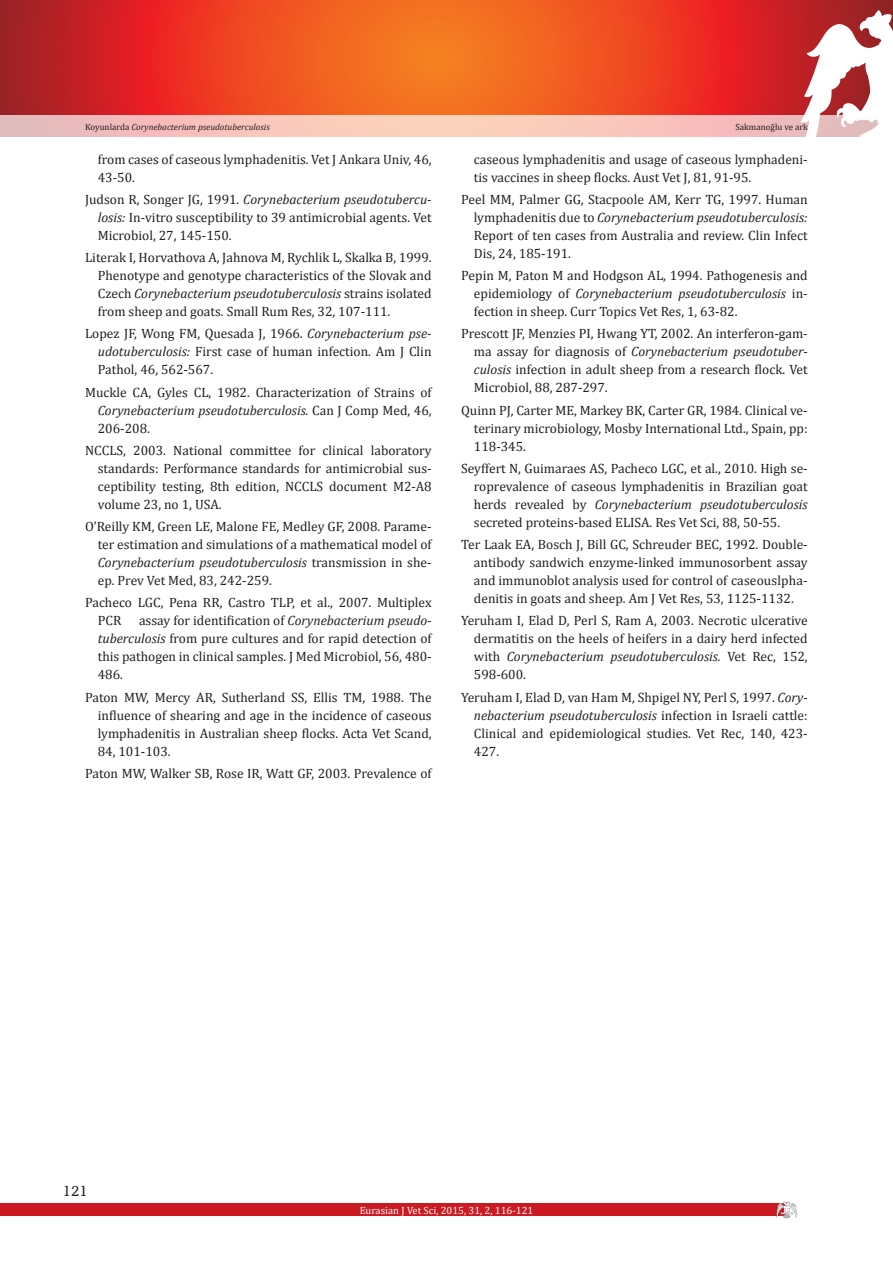
<style>
.page{position:relative;width:893px;height:1263px;background:#fff}
.page>*{position:absolute;margin:0;border:0;box-sizing:border-box;transform-origin:0 0}
.t1{font:15px "Humanist Slabserif 712 BT";color:#231f20}
.Kaynaklar{font:13.5px/18px "Cambria";color:#231f20;text-align:justify}
.t2{font:10.5px "Cambria";color:#fff}
.t3{font:italic 9px "Cambria";color:#231f20}
.t4{font:9px "Cambria";color:#231f20}
.s1{font-style:normal}
.s2{font-style:italic}
</style>
<div class="page">
<svg style="left:0;top:0;width:893px;height:115px;background:#e44522"></svg>
<div style="left:0;top:1203px;width:787px;height:13px;background:#cb1a21"></div>
<svg style="left:776px;top:1201px;width:21px;height:17px"></svg>
<svg style="left:800px;top:10px;width:93px;height:127px"></svg>
<svg style="left:0;top:115px;width:893px;height:21px;background:#f5c7bf"></svg>
<p class="t3" style="left:85px;top:120px;width:186px"><span class="s1">Koyunlarda</span> Corynebacterium pseudotuberculosis</p>
<p class="t4" style="left:735px;top:121px;width:74px">Sakmanoğlu ve ark</p>
<p class="Kaynaklar" style="left:98px;top:150px;width:335px">from cases of caseous lymphadenitis. Vet J Ankara Univ, 46,<br>43-50.</p>
<p class="Kaynaklar" style="left:98px;top:190px;width:335px;text-indent:-13px">Judson R, Songer JG, 1991. <span class="s2">Corynebacterium pseudotubercu&shy;losis:</span> In-vitro susceptibility to 39 antimicrobial agents. Vet Microbiol, 27, 145-150.</p>
<p class="Kaynaklar" style="left:98px;top:248px;width:335px;text-indent:-13px">Literak I, Horvathova A, Jahnova M, Rychlik L, Skalka B, 1999.<br>Phenotype and genotype characteristics of the Slovak and Czech <span class="s2">Corynebacterium pseudotuberculosis</span> strains isolated from sheep and goats. Small Rum Res, 32, 107-111.</p>
<p class="Kaynaklar" style="left:98px;top:325px;width:335px;text-indent:-13px">Lopez JF, Wong FM, Quesada J, 1966. <span class="s2">Corynebacterium pse&shy;udotuberculosis:</span> First case of human infection. Am J Clin Pathol, 46, 562-567.</p>
<p class="Kaynaklar" style="left:98px;top:383px;width:335px;text-indent:-13px">Muckle CA, Gyles CL, 1982. Characterization of Strains of <span class="s2">Corynebacterium pseudotuberculosis.</span> Can J Comp Med, 46, 206-208.</p>
<p class="Kaynaklar" style="left:98px;top:441px;width:335px;text-indent:-13px">NCCLS, 2003. National committee for clinical laboratory standards: Performance standards for antimicrobial sus&shy;ceptibility testing, 8th edition, NCCLS document M2-A8 volume 23, no 1, USA.</p>
<p class="Kaynaklar" style="left:98px;top:517px;width:335px;text-indent:-13px">O’Reilly KM, Green LE, Malone FE, Medley GF, 2008. Parame&shy;ter estimation and simulations of a mathematical model of <span class="s2">Corynebacterium pseudotuberculosis</span> transmission in she&shy;ep. Prev Vet Med, 83, 242-259.</p>
<p class="Kaynaklar" style="left:98px;top:594px;width:335px;text-indent:-13px">Pacheco LGC, Pena RR, Castro TLP, et al., 2007. Multiplex<br>PCR</p>
<p class="Kaynaklar" style="left:98px;top:612px;width:335px;text-indent:41px">assay for identification of <span class="s2">Corynebacterium pseudo&shy;tuberculosis</span> from pure cultures and for rapid detection of this pathogen in clinical samples. J Med Microbiol, 56, 480- 486.</p>
<p class="Kaynaklar" style="left:98px;top:688px;width:335px;text-indent:-13px">Paton MW, Mercy AR, Sutherland SS, Ellis TM, 1988. The influence of shearing and age in the incidence of caseous lymphadenitis in Australian sheep flocks. Acta Vet Scand, 84, 101-103.</p>
<p class="Kaynaklar" style="left:85px;top:764px;width:348px">Paton MW, Walker SB, Rose IR, Watt GF, 2003. Prevalence of</p>
<p class="Kaynaklar" style="left:474px;top:150px;width:335px">caseous lymphadenitis and usage of caseous lymphadeni&shy;tis vaccines in sheep flocks. Aust Vet J, 81, 91-95.</p>
<p class="Kaynaklar" style="left:474px;top:190px;width:335px;text-indent:-13px">Peel MM, Palmer GG, Stacpoole AM, Kerr TG, 1997. Human lymphadenitis due to <span class="s2">Corynebacterium pseudotuberculosis:<br></span>Report of ten cases from Australia and review. Clin Infect Dis, 24, 185-191.</p>
<p class="Kaynaklar" style="left:474px;top:266px;width:335px;text-indent:-13px">Pepin M, Paton M and Hodgson AL, 1994. Pathogenesis and epidemiology of <span class="s2">Corynebacterium pseudotuberculosis</span> in&shy;fection in sheep. Curr Topics Vet Res, 1, 63-82.</p>
<p class="Kaynaklar" style="left:474px;top:325px;width:335px;text-indent:-13px">Prescott JF, Menzies PI, Hwang YT, 2002. An interferon-gam&shy;ma assay for diagnosis of <span class="s2">Corynebacterium pseudotuber&shy;culosis</span> infection in adult sheep from a research flock. Vet Microbiol, 88, 287-297.</p>
<p class="Kaynaklar" style="left:474px;top:401px;width:335px;text-indent:-13px">Quinn PJ, Carter ME, Markey BK, Carter GR, 1984. Clinical ve&shy;terinary microbiology, Mosby International Ltd., Spain, pp:<br>118-345.</p>
<p class="Kaynaklar" style="left:474px;top:459px;width:335px;text-indent:-13px">Seyffert N, Guimaraes AS, Pacheco LGC, et al., 2010. High se&shy;roprevalence of caseous lymphadenitis in Brazilian goat herds revealed by <span class="s2">Corynebacterium pseudotuberculosis </span>secreted proteins-based ELISA. Res Vet Sci, 88, 50-55.</p>
<p class="Kaynaklar" style="left:474px;top:535px;width:335px;text-indent:-13px">Ter Laak EA, Bosch J, Bill GC, Schreuder BEC, 1992. Double&shy;antibody sandwich enzyme-linked immunosorbent assay and immunoblot analysis used for control of caseouslpha&shy;denitis in goats and sheep. Am J Vet Res, 53, 1125-1132.</p>
<p class="Kaynaklar" style="left:474px;top:612px;width:335px;text-indent:-13px">Yeruham I, Elad D, Perl S, Ram A, 2003. Necrotic ulcerative dermatitis on the heels of heifers in a dairy herd infected with <span class="s2">Corynebacterium pseudotuberculosis.</span> Vet Rec, 152, 598-600.</p>
<p class="Kaynaklar" style="left:474px;top:688px;width:335px;text-indent:-13px">Yeruham I, Elad D, van Ham M, Shpigel NY, Perl S, 1997. <span class="s2">Cory&shy;nebacterium pseudotuberculosis</span> infection in Israeli cattle:<br>Clinical and epidemiological studies. Vet Rec, 140, 423- 427.</p>
<p class="t1" style="left:63px;top:1181px;width:27px">121</p>
<p class="t2" style="left:360px;top:1204px;width:175px">Eurasian J Vet Sci, 2015, 31, 2, 116-121</p>
</div>
